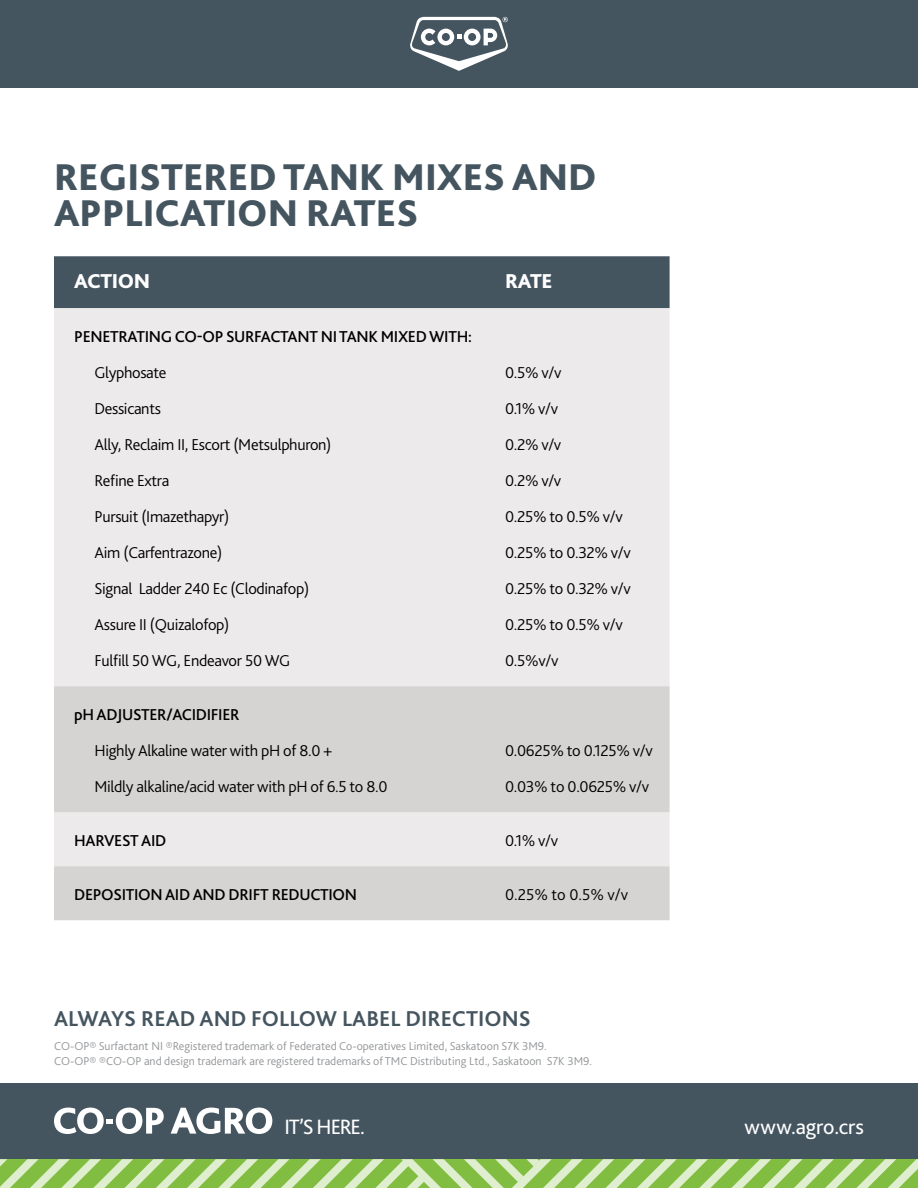
<style>
.page{position:relative;width:918px;height:1188px;background:#fff}
.page>*{position:absolute;margin:0;border:0;box-sizing:border-box;transform-origin:0 0}
.t1{font:800 39px/36px "Bliss 2";color:#455560}
.t2{font:700 22.5px "Bliss 2";color:#455560}
.t3{font:21.75px "Bliss 2";letter-spacing:-.01em;color:#fff}
.t4{font:800 21px "Bliss 2";letter-spacing:-.02em;color:#fff}
.t5{font:300 16.5px/36px "Bliss 2";letter-spacing:-.02em;color:#000}
.t6{font:500 16.5px "Bliss 2";letter-spacing:-.02em;color:#000}
.t7{font:300 12px/15px "Bliss 2";color:#939598}
</style>
<div class="page">
<div style="left:54px;top:256px;width:616px;height:52px;background:#455560"></div>
<div style="left:54px;top:308px;width:616px;height:378px;background:#eceaea"></div>
<svg style="left:54px;top:686px;width:616px;height:234px;background:#dbd9d8"></svg>
<div style="left:0;top:0;width:918px;height:88px;background:#455560"></div>
<svg style="left:410px;top:17px;width:98px;height:54px"></svg>
<div style="left:0;top:1084px;width:918px;height:77px;background:#455560"></div>
<svg style="left:0;top:1159px;width:918px;height:29px;background:#a2ce74"></svg>
<svg style="left:54px;top:1108px;width:110px;height:26px"></svg>
<svg style="left:171px;top:1108px;width:101px;height:26px"></svg>
<h1 class="t1" style="left:54px;top:159px;width:544px">REGISTERED TANK MIXES AND<br>APPLICATION RATES</h1>
<p class="t4" style="left:74px;top:268px;width:77px">ACTION</p>
<p class="t4" style="left:505px;top:268px;width:49px">RATE</p>
<p class="t6" style="left:74px;top:326px;width:399px">PENETRATING CO-OP SURFACTANT NI TANK MIXED WITH:</p>
<p class="t5" style="left:94px;top:354px;width:238px">Glyphosate<br>Dessicants<br>Ally, Reclaim II, Escort (Metsulphuron)<br>Refine Extra<br>Pursuit (Imazethapyr)<br>Aim (Carfentrazone)<br>Signal Ladder 240 Ec (Clodinafop)<br>Assure II (Quizalofop)<br>Fulfill 50 WG, Endeavor 50 WG</p>
<p class="t5" style="left:505px;top:355px;width:127px">0.5% v/v<br>0.1% v/v<br>0.2% v/v<br>0.2% v/v<br>0.25% to 0.5% v/v<br>0.25% to 0.32% v/v<br>0.25% to 0.32% v/v<br>0.25% to 0.5% v/v<br>0.5%v/v</p>
<p class="t6" style="left:74px;top:704px;width:167px">pH ADJUSTER/ACIDIFIER</p>
<p class="t5" style="left:94px;top:733px;width:295px">Highly Alkaline water with pH of 8.0 +<br>Mildly alkaline/acid water with pH of 6.5 to 8.0</p>
<p class="t5" style="left:505px;top:733px;width:149px">0.0625% to 0.125% v/v<br>0.03% to 0.0625% v/v</p>
<p class="t6" style="left:74px;top:830px;width:94px">HARVEST AID</p>
<p class="t5" style="left:505px;top:823px;width:54px">0.1% v/v</p>
<p class="t6" style="left:74px;top:884px;width:284px">DEPOSITION AID AND DRIFT REDUCTION</p>
<p class="t5" style="left:505px;top:877px;width:124px">0.25% to 0.5% v/v</p>
<h2 class="t2" style="left:54px;top:1004px;width:478px">ALWAYS READ AND FOLLOW LABEL DIRECTIONS</h2>
<p class="t7" style="left:54px;top:1039px;width:540px">CO-OP® Surfactant NI ®Registered trademark of Federated Co-operatives Limited, Saskatoon S7K 3M9.<br>CO-OP® ®CO-OP and design trademark are registered trademarks of TMC Distributing Ltd., Saskatoon S7K 3M9.</p>
<h3 class="t3" style="left:284px;top:1113px;width:82px">IT’S HERE.</h3>
<h3 class="t3" style="left:745px;top:1113px;width:121px">www.agro.crs</h3>
</div>
